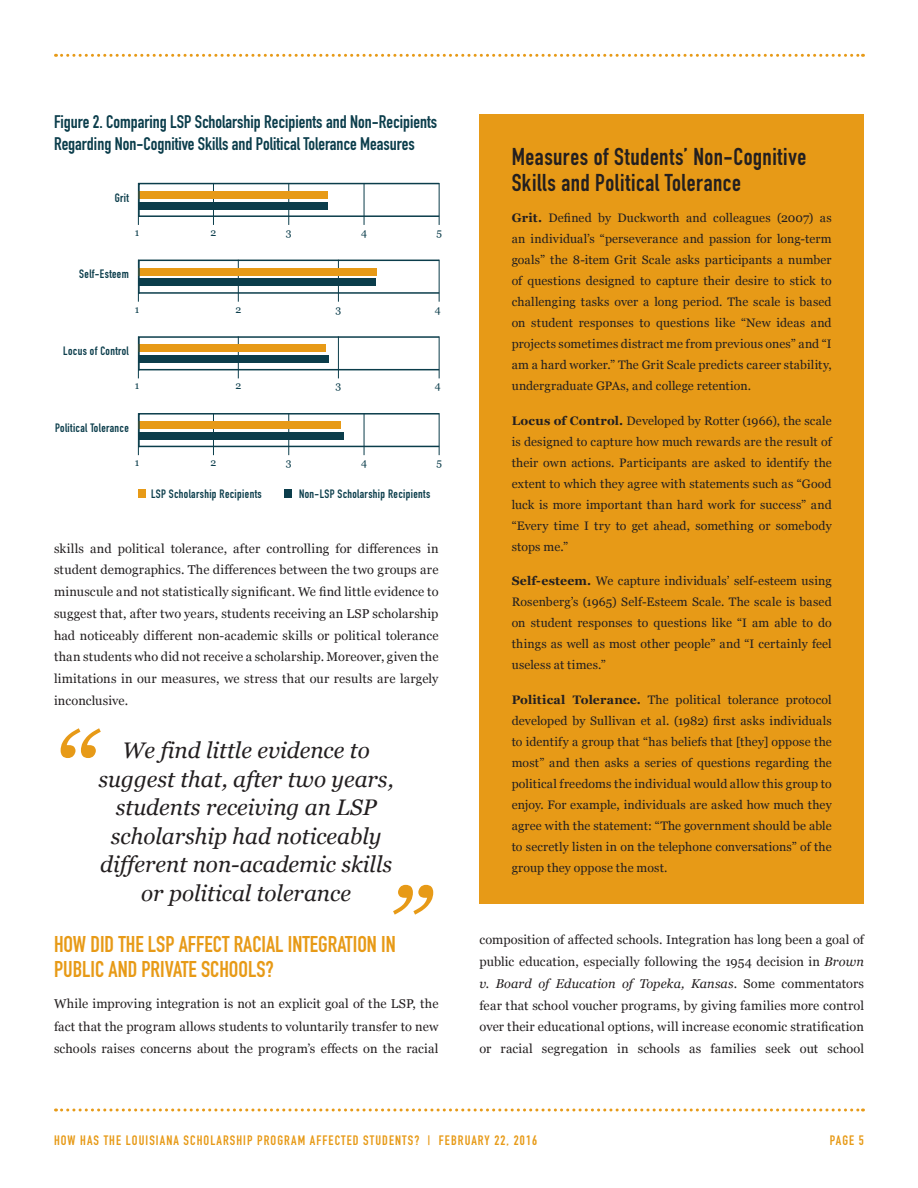
<style>
.page{position:relative;width:918px;height:1188px;background:#fff}
.page>*{position:absolute;margin:0;border:0;box-sizing:border-box;transform-origin:0 0}
.t1{font:italic 112.5px "Georgia";color:#e79a17}
.Box_Heading{font:24px/25.5px "DIN Engschrift";letter-spacing:.02em;color:#231f20}
.Pull_Quotes{font:italic 22.5px/28.5px "Georgia";color:#231f20;text-align:center}
.Body_Heading{font:22.5px/24.6px "DIN Engschrift";color:#e79a17}
.Figure_Table_Heading{font:18px/21.6px "DIN Engschrift";color:#0b3d4b}
.t2{font:13.5px "DIN Engschrift";letter-spacing:.08em;color:#e79a17}
.Body{font:12.75px/21.8px "Georgia";letter-spacing:.01em;color:#231f20;text-align:justify}
.Box_Body{font:12.3px/21px "Georgia";letter-spacing:.005em;color:#231f20;text-align:justify}
.Figure_Table_Primary{font:12px "DIN Engschrift";letter-spacing:.03em;color:#0b3d4b}
.Figure{font:10.5px "Georgia";color:#0b3d4b}
.s1{font-weight:700}
.s2{font-style:italic}
</style>
<div class="page">
<svg style="left:56px;top:54px;width:807px;height:3px"></svg>
<svg style="left:56px;top:1108px;width:807px;height:4px"></svg>
<div style="left:479px;top:114px;width:385px;height:790px;background:#e79a17"></div>
<div style="left:138px;top:490px;width:7px;height:8px;background:#e79a17"></div>
<div style="left:284px;top:490px;width:8px;height:8px;background:#0b3d4b"></div>
<hr style="left:138px;top:183px;width:1px;height:42px;background:#0b3d4b">
<hr style="left:213px;top:183px;width:1px;height:42px;background:#0b3d4b">
<hr style="left:289px;top:183px;width:1px;height:42px;background:#0b3d4b">
<hr style="left:364px;top:183px;width:1px;height:42px;background:#0b3d4b">
<hr style="left:439px;top:183px;width:1px;height:42px;background:#0b3d4b">
<svg style="left:137px;top:182px;width:303px;height:36px"></svg>
<hr style="left:138px;top:215px;width:301px;height:2px;background:#0b3d4b">
<hr style="left:138px;top:413px;width:1px;height:42px;background:#0b3d4b">
<hr style="left:213px;top:413px;width:1px;height:42px;background:#0b3d4b">
<hr style="left:289px;top:413px;width:1px;height:42px;background:#0b3d4b">
<hr style="left:364px;top:413px;width:1px;height:42px;background:#0b3d4b">
<hr style="left:439px;top:413px;width:1px;height:42px;background:#0b3d4b">
<svg style="left:137px;top:413px;width:303px;height:36px"></svg>
<hr style="left:138px;top:446px;width:301px;height:1px;background:#0b3d4b">
<hr style="left:138px;top:260px;width:1px;height:42px;background:#0b3d4b">
<hr style="left:238px;top:260px;width:1px;height:42px;background:#0b3d4b">
<hr style="left:338px;top:260px;width:1px;height:42px;background:#0b3d4b">
<hr style="left:439px;top:260px;width:1px;height:42px;background:#0b3d4b">
<svg style="left:137px;top:259px;width:303px;height:36px"></svg>
<hr style="left:138px;top:292px;width:301px;height:2px;background:#0b3d4b">
<hr style="left:138px;top:336px;width:1px;height:42px;background:#0b3d4b">
<hr style="left:238px;top:336px;width:1px;height:42px;background:#0b3d4b">
<hr style="left:338px;top:336px;width:1px;height:42px;background:#0b3d4b">
<hr style="left:439px;top:336px;width:1px;height:42px;background:#0b3d4b">
<svg style="left:137px;top:336px;width:303px;height:36px"></svg>
<hr style="left:138px;top:369px;width:301px;height:1px;background:#0b3d4b">
<p class="Figure_Table_Heading" style="left:54px;top:111px;width:385px">Figure 2. Comparing LSP Scholarship Recipients and Non-Recipients<br>Regarding Non-Cognitive Skills and Political Tolerance Measures</p>
<p class="Figure_Table_Primary" style="left:115px;top:190px;width:16px">Grit</p>
<p class="Figure" style="left:135px;top:225px;width:6px">1</p>
<p class="Figure" style="left:211px;top:225px;width:7px">2</p>
<p class="Figure" style="left:286px;top:225px;width:7px">3</p>
<p class="Figure" style="left:361px;top:225px;width:7px">4</p>
<p class="Figure" style="left:437px;top:225px;width:7px">5</p>
<p class="Figure_Table_Primary" style="left:79px;top:267px;width:51px">Self-Esteem</p>
<p class="Figure" style="left:135px;top:301px;width:6px">1</p>
<p class="Figure" style="left:235px;top:301px;width:7px">2</p>
<p class="Figure" style="left:336px;top:301px;width:7px">3</p>
<p class="Figure" style="left:435px;top:301px;width:7px">4</p>
<p class="Figure_Table_Primary" style="left:63px;top:344px;width:67px">Locus of Control</p>
<p class="Figure" style="left:135px;top:378px;width:6px">1</p>
<p class="Figure" style="left:235px;top:378px;width:7px">2</p>
<p class="Figure" style="left:336px;top:378px;width:7px">3</p>
<p class="Figure" style="left:435px;top:378px;width:7px">4</p>
<p class="Figure_Table_Primary" style="left:55px;top:421px;width:75px">Political Tolerance</p>
<p class="Figure" style="left:135px;top:455px;width:6px">1</p>
<p class="Figure" style="left:211px;top:455px;width:7px">2</p>
<p class="Figure" style="left:286px;top:455px;width:7px">3</p>
<p class="Figure" style="left:361px;top:455px;width:7px">4</p>
<p class="Figure" style="left:437px;top:455px;width:7px">5</p>
<p class="Figure_Table_Primary" style="left:151px;top:487px;width:112px">LSP Scholarship Recipients</p>
<p class="Figure_Table_Primary" style="left:299px;top:487px;width:133px">Non-LSP Scholarship Recipients</p>
<p class="Body" style="left:54px;top:537px;width:386px">skills and political tolerance, after controlling for differences in student demographics. The differences between the two groups are minuscule and not statistically significant. We find little evidence to suggest that, after two years, students receiving an LSP scholarship had noticeably different non-academic skills or political tolerance than students who did not receive a scholarship. Moreover, given the limitations in our measures, we stress that our results are largely inconclusive.</p>
<p class="t1" style="left:50px;top:691px;width:45px">“</p>
<p class="Pull_Quotes" style="left:123px;top:735px;width:249px">We find little evidence to</p>
<p class="Pull_Quotes" style="left:99px;top:764px;width:297px">suggest that, after two years, students receiving an LSP scholarship had noticeably different non-academic skills</p>
<p class="Pull_Quotes" style="left:141px;top:878px;width:211px">or political tolerance</p>
<p class="t1" style="left:444px;top:952px;width:45px;rotate:-180deg">“</p>
<p class="Body_Heading" style="left:54px;top:932px;width:343px">HOW DID THE LSP AFFECT RACIAL INTEGRATION IN<br>PUBLIC AND PRIVATE SCHOOLS?</p>
<p class="Body" style="left:54px;top:992px;width:386px;line-height:22.4px">While improving integration is not an explicit goal of the LSP, the fact that the program allows students to voluntarily transfer to new schools raises concerns about the program’s effects on the racial</p>
<p class="Box_Heading" style="left:512px;top:144px;width:296px">Measures of Students’ Non-Cognitive<br>Skills and Political Tolerance</p>
<p class="Box_Body" style="left:512px;top:207px;width:322px"><span class="s1">Grit.</span> Defined by Duckworth and colleagues (2007) as an individual’s “perseverance and passion for long-term goals” the 8-item Grit Scale asks participants a number of questions designed to capture their desire to stick to challenging tasks over a long period. The scale is based on student responses to questions like “New ideas and projects sometimes distract me from previous ones” and “I am a hard worker.” The Grit Scale predicts career stability, undergraduate GPAs, and college retention.</p>
<p class="Box_Body" style="left:512px;top:409px;width:322px"><span class="s1">Locus of Control.</span> Developed by Rotter (1966), the scale is designed to capture how much rewards are the result of their own actions. Participants are asked to identify the extent to which they agree with statements such as “Good luck is more important than hard work for success” and “Every time I try to get ahead, something or somebody stops me.”</p>
<p class="Box_Body" style="left:512px;top:570px;width:322px"><span class="s1">Self-esteem.</span> We capture individuals’ self-esteem using Rosenberg’s (1965) Self-Esteem Scale. The scale is based on student responses to questions like “I am able to do things as well as most other people” and “I certainly feel useless at times.”</p>
<p class="Box_Body" style="left:512px;top:688px;width:322px"><span class="s1">Political Tolerance.</span> The political tolerance protocol developed by Sullivan et al. (1982) first asks individuals to identify a group that “has beliefs that [they] oppose the most” and then asks a series of questions regarding the political freedoms the individual would allow this group to enjoy. For example, individuals are asked how much they agree with the statement: “The government should be able to secretly listen in on the telephone conversations” of the group they oppose the most.</p>
<p class="Body" style="left:479px;top:928px;width:386px">composition of affected schools. Integration has long been a goal of public education, especially following the 1954 decision in <span class="s2">Brown v. Board of Education of Topeka, Kansas</span>. Some commentators fear that school voucher programs, by giving families more control over their educational options, will increase economic stratification or racial segregation in schools as families seek out school</p>
<p class="t2" style="left:54px;top:1132px;width:485px">HOW HAS THE LOUISIANA SCHOLARSHIP PROGRAM AFFECTED STUDENTS? | FEBRUARY 22, 2016</p>
<p class="t2" style="left:830px;top:1132px;width:36px">PAGE 5</p>
</div>
